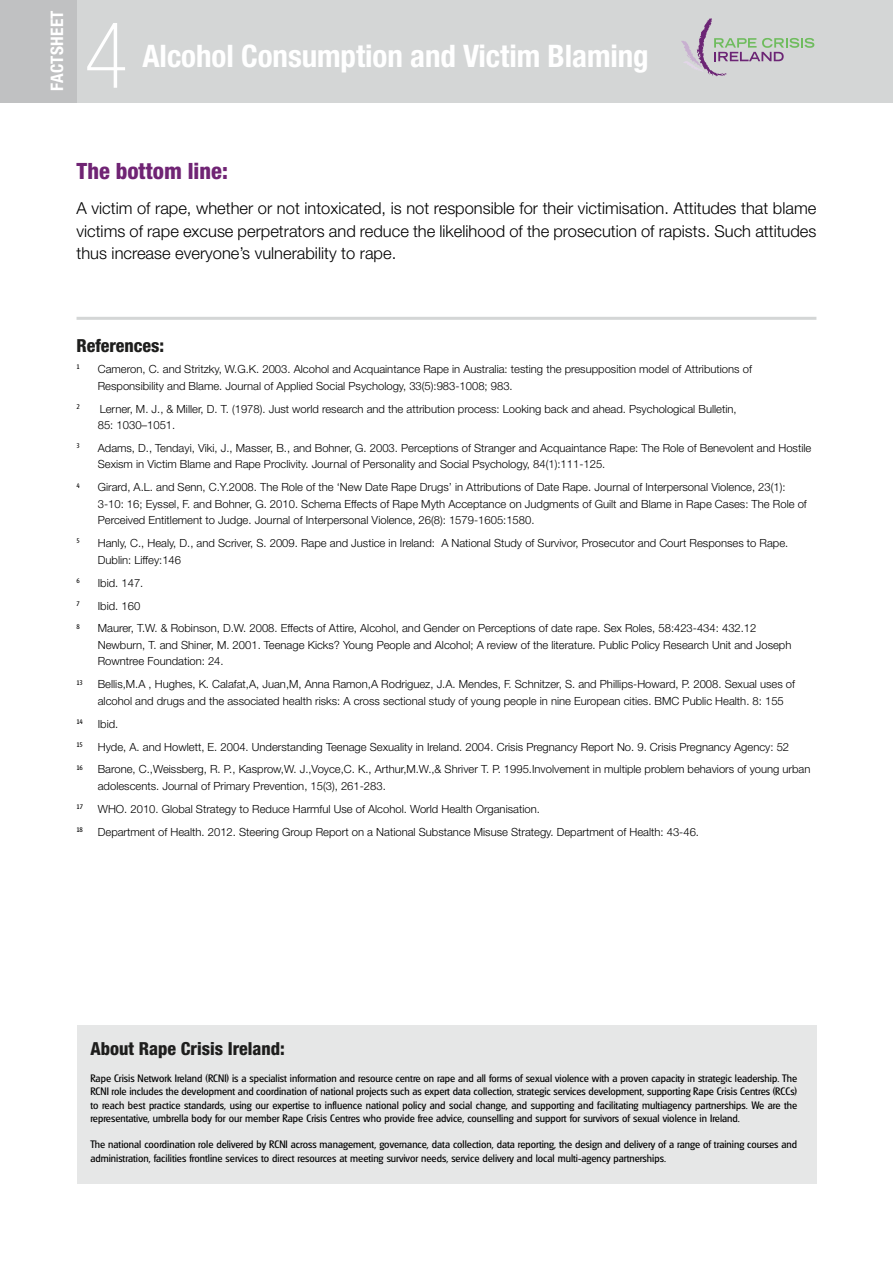
<style>
.page{position:relative;width:893px;height:1263px;background:#fff}
.page>*{position:absolute;margin:0;border:0;box-sizing:border-box;transform-origin:0 0}
.t1{font:100 condensed 91.5px "Helvetica Neue";color:#fff}
.t2{font:700 condensed 31.05px "Helvetica Neue";letter-spacing:-.005em;color:#fff}
.t3{font:800 condensed 22.5px "Helvetica Neue";color:#702474}
.t4{font:800 condensed 18px "Helvetica Neue";color:#1e1e1d}
.t5{font:700 condensed 17.25px "Helvetica Neue";letter-spacing:.015em;color:#fff}
.t6{font:300 16.5px/22.5px "Helvetica Neue";color:#000;text-align:justify}
.t7{font:300 11.25px/16.5px "Helvetica Neue";color:#000}
.t8{font:10.5px/13.5px "Glasgow";color:#000;text-align:justify}
.t9{font:6.6px "Glasgow";letter-spacing:-.045em;color:#000}
</style>
<div class="page">
<div style="left:0;top:0;width:893px;height:103px;background:#d4d6d6"></div>
<svg style="left:681px;top:18px;width:133px;height:58px"></svg>
<div style="left:0;top:0;width:77px;height:103px;background:#c0c1c2"></div>
<div style="left:77px;top:1025px;width:739px;height:158px;background:#e6e7e7"></div>
<hr style="left:77px;top:317px;width:739px;height:3px;background:#d4d6d6">
<h3 class="t5" style="left:47px;top:91px;width:82px;rotate:-90deg">FACTSHEET</h3>
<h1 class="t1" style="left:84px;top:4px;width:45px">4</h1>
<h2 class="t2" style="left:142px;top:37px;width:508px">Alcohol Consumption and Victim Blaming</h2>
<h3 class="t3" style="left:77px;top:157px;width:153px">The bottom line:</h3>
<p class="t6" style="left:76px;top:197px;width:741px">A victim of rape, whether or not intoxicated, is not responsible for their victimisation. Attitudes that blame victims of rape excuse perpetrators and reduce the likelihood of the prosecution of rapists. Such attitudes thus increase everyone’s vulnerability to rape.</p>
<h3 class="t4" style="left:77px;top:335px;width:89px">References:</h3>
<p class="t9" style="left:77px;top:363px;width:5px">1</p>
<p class="t7" style="left:98px;top:361px;width:656px">Cameron, C. and Stritzky, W.G.K. 2003. Alcohol and Acquaintance Rape in Australia: testing the presupposition model of Attributions of<br>Responsibility and Blame. Journal of Applied Social Psychology, 33(5):983-1008; 983.</p>
<p class="t9" style="left:77px;top:403px;width:5px">2</p>
<p class="t7" style="left:98px;top:400px;width:640px">Lerner, M. J., &amp; Miller, D. T. (1978). Just world research and the attribution process: Looking back and ahead. Psychological Bulletin,<br>85: 1030–1051.</p>
<p class="t9" style="left:77px;top:442px;width:5px">3</p>
<p class="t7" style="left:98px;top:439px;width:715px">Adams, D., Tendayi, Viki, J., Masser, B., and Bohner, G. 2003. Perceptions of Stranger and Acquaintance Rape: The Role of Benevolent and Hostile<br>Sexism in Victim Blame and Rape Proclivity. Journal of Personality and Social Psychology, 84(1):111-125.</p>
<p class="t9" style="left:77px;top:481px;width:5px">4</p>
<p class="t7" style="left:98px;top:479px;width:711px">Girard, A.L. and Senn, C.Y.2008. The Role of the ‘New Date Rape Drugs’ in Attributions of Date Rape. Journal of Interpersonal Violence, 23(1):<br>3-10: 16; Eyssel, F. and Bohner, G. 2010. Schema Effects of Rape Myth Acceptance on Judgments of Guilt and Blame in Rape Cases: The Role of<br>Perceived Entitlement to Judge. Journal of Interpersonal Violence, 26(8): 1579-1605:1580.</p>
<p class="t9" style="left:77px;top:537px;width:5px">5</p>
<p class="t7" style="left:98px;top:535px;width:692px">Hanly, C., Healy, D., and Scriver, S. 2009. Rape and Justice in Ireland: A National Study of Survivor, Prosecutor and Court Responses to Rape.<br>Dublin: Liffey:146</p>
<p class="t9" style="left:77px;top:577px;width:5px">6</p>
<p class="t7" style="left:98px;top:574px;width:47px">Ibid. 147.</p>
<p class="t9" style="left:77px;top:600px;width:5px">7</p>
<p class="t7" style="left:98px;top:597px;width:44px">Ibid. 160</p>
<p class="t9" style="left:77px;top:622px;width:5px">8</p>
<p class="t7" style="left:98px;top:620px;width:695px">Maurer, T.W. &amp; Robinson, D.W. 2008. Effects of Attire, Alcohol, and Gender on Perceptions of date rape. Sex Roles, 58:423-434: 432.12<br>Newburn, T. and Shiner, M. 2001. Teenage Kicks? Young People and Alcohol; A review of the literature. Public Policy Research Unit and Joseph<br>Rowntree Foundation: 24.</p>
<p class="t9" style="left:77px;top:678px;width:8px">13</p>
<p class="t7" style="left:98px;top:676px;width:699px">Bellis,M.A , Hughes, K. Calafat,A, Juan,M, Anna Ramon,A Rodriguez, J.A. Mendes, F. Schnitzer, S. and Phillips-Howard, P. 2008. Sexual uses of alcohol and drugs and the associated health risks: A cross sectional study of young people in nine European cities. BMC Public Health. 8: 155</p>
<p class="t9" style="left:77px;top:718px;width:8px">14</p>
<p class="t7" style="left:98px;top:715px;width:22px">Ibid.</p>
<p class="t9" style="left:77px;top:741px;width:8px">15</p>
<p class="t7" style="left:98px;top:738px;width:693px">Hyde, A. and Howlett, E. 2004. Understanding Teenage Sexuality in Ireland. 2004. Crisis Pregnancy Report No. 9. Crisis Pregnancy Agency: 52</p>
<p class="t9" style="left:77px;top:763px;width:8px">16</p>
<p class="t7" style="left:98px;top:761px;width:714px">Barone, C.,Weissberg, R. P., Kasprow,W. J.,Voyce,C. K., Arthur,M.W.,&amp; Shriver T. P. 1995.Involvement in multiple problem behaviors of young urban adolescents. Journal of Primary Prevention, 15(3), 261-283.</p>
<p class="t9" style="left:77px;top:803px;width:8px">17</p>
<p class="t7" style="left:98px;top:800px;width:444px">WHO. 2010. Global Strategy to Reduce Harmful Use of Alcohol. World Health Organisation.</p>
<p class="t9" style="left:77px;top:826px;width:8px">18</p>
<p class="t7" style="left:98px;top:823px;width:603px">Department of Health. 2012. Steering Group Report on a National Substance Misuse Strategy. Department of Health: 43-46.</p>
<h3 class="t4" style="left:90px;top:1038px;width:196px">About Rape Crisis Ireland:</h3>
<p class="t8" style="left:90px;top:1071px;width:708px">Rape Crisis Network Ireland (RCNI) is a specialist information and resource centre on rape and all forms of sexual violence with a proven capacity in strategic leadership. The RCNI role includes the development and coordination of national projects such as expert data collection, strategic services development, supporting Rape Crisis Centres (RCCs) to reach best practice standards, using our expertise to influence national policy and social change, and supporting and facilitating multiagency partnerships. We are the representative, umbrella body for our member Rape Crisis Centres who provide free advice, counselling and support for survivors of sexual violence in Ireland.</p>
<p class="t8" style="left:90px;top:1138px;width:708px">The national coordination role delivered by RCNI across management, governance, data collection, data reporting, the design and delivery of a range of training courses and administration, facilities frontline services to direct resources at meeting survivor needs, service delivery and local multi-agency partnerships.</p>
</div>
